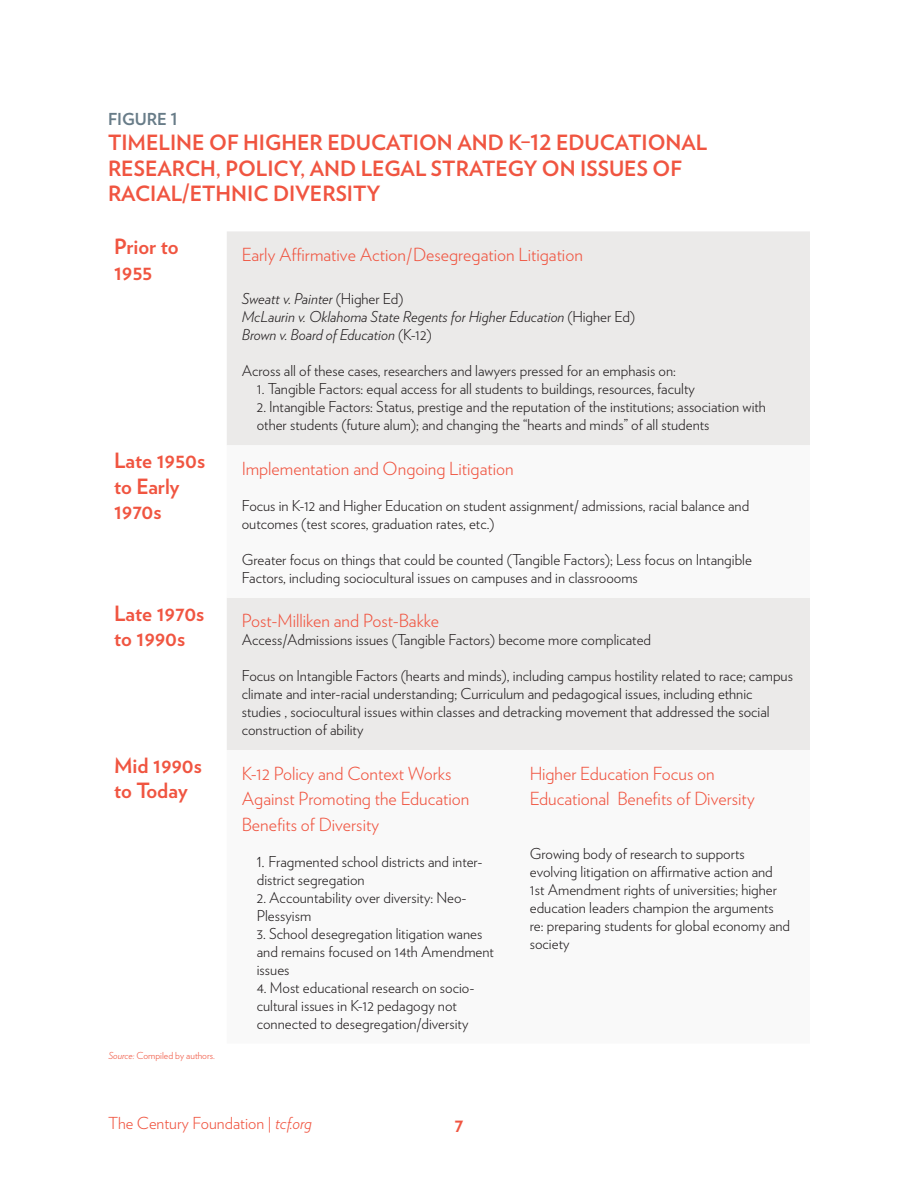
<style>
.page{position:relative;width:918px;height:1188px;background:#fff}
.page>*{position:absolute;margin:0;border:0;box-sizing:border-box;transform-origin:0 0}
.t1{font:700 21px/25.5px "Verlag";color:#f05541}
.t2{font:700 19.5px "Verlag";color:#f05541}
.t3{font:300 18px/25.5px "Verlag";color:#f05541}
.t4{font:300 16.5px "Verlag";color:#f05541}
.t5{font:700 16.5px "Verlag";color:#687c88}
.t6{font:300 15px/18px "Verlag";color:#231f20}
.t7{font:italic 300 15px "Verlag";color:#231f20}
.t8{font:300 9.6px "Verlag";color:#f05541}
.s1{font-style:normal}
.s2{font-family:"Proxima Nova"}
.s3{font-style:italic}
</style>
<div class="page">
<div style="left:227px;top:231px;width:583px;height:214px;background:#ebeae9"></div>
<div style="left:227px;top:598px;width:583px;height:152px;background:#ebeae9"></div>
<p class="t5" style="left:108px;top:106px;width:71px">FIGURE 1</p>
<p class="t1" style="left:108px;top:129px;width:601px">TIMELINE OF HIGHER EDUCATION AND K–12 EDUCATIONAL</p>
<p class="t1" style="left:108px;top:154px;width:576px">RESEARCH, POLICY, AND LEGAL STRATEGY ON ISSUES OF</p>
<p class="t1" style="left:108px;top:180px;width:274px">RACIAL/ETHNIC DIVERSITY</p>
<p class="t1" style="left:114px;top:233px;width:66px">Prior to<br>1955</p>
<p class="t3" style="left:242px;top:241px;width:343px">Early Affirmative Action/Desegregation Litigation</p>
<p class="t7" style="left:242px;top:288px;width:163px">Sweatt v. Painter <span class="s1">(Higher Ed)</span></p>
<p class="t7" style="left:242px;top:306px;width:395px">McLaurin v. Oklahoma State Regents for Higher Education <span class="s1">(Higher Ed)</span></p>
<p class="t7" style="left:242px;top:324px;width:191px">Brown v. Board of Education <span class="s1">(K-12)</span></p>
<p class="t6" style="left:242px;top:361px;width:436px">Across all of these cases, researchers and lawyers pressed for an emphasis on:</p>
<p class="t6" style="left:257px;top:379px;width:440px">1. Tangible Factors: equal access for all students to buildings, resources, faculty</p>
<p class="t6" style="left:257px;top:397px;width:511px">2. Intangible Factors: Status, prestige and the reputation of the institutions; association with other students (future alum); and changing the “hearts and minds” of all students</p>
<p class="t1" style="left:114px;top:447px;width:93px">Late 1950s to Early<br>1970s</p>
<p class="t3" style="left:242px;top:454px;width:273px">Implementation and Ongoing Litigation</p>
<p class="t6" style="left:242px;top:495px;width:509px">Focus in K-12 and Higher Education on student assignment/ admissions, racial balance and outcomes (test scores, graduation rates, etc.)</p>
<p class="t6" style="left:242px;top:549px;width:512px">Greater focus on things that could be counted (Tangible Factors); Less focus on Intangible<br>Factors, including sociocultural issues on campuses and in classroooms</p>
<p class="t1" style="left:114px;top:599px;width:92px">Late 1970s to 1990s</p>
<p class="t3" style="left:242px;top:607px;width:199px">Post-Milliken and Post-Bakke</p>
<p class="t6" style="left:242px;top:630px;width:411px">Access/Admissions issues (Tangible Factors) become more complicated</p>
<p class="t6" style="left:242px;top:666px;width:553px">Focus on Intangible Factors (hearts and minds), including campus hostility related to race; campus climate and inter-racial understanding; Curriculum and pedagogical issues, including ethnic studies , sociocultural issues within classes and detracking movement that addressed the social construction of ability</p>
<p class="t1" style="left:114px;top:752px;width:89px">Mid 1990s to Today</p>
<p class="t3" style="left:242px;top:759px;width:229px">K-12 Policy and Context Works<br>Against Promoting the Education<br>Benefits of Diversity</p>
<p class="t6" style="left:257px;top:851px;width:227px"><span class="s2">1.</span> Fragmented school districts and inter&shy;district segregation</p>
<p class="t6" style="left:257px;top:887px;width:211px">2. Accountability over diversity: Neo-<br>Plessyism</p>
<p class="t6" style="left:257px;top:923px;width:239px">3. School desegregation litigation wanes and remains focused on 14th Amendment issues</p>
<p class="t6" style="left:257px;top:977px;width:219px">4. Most educational research on socio&shy;cultural issues in K-12 pedagogy not connected to desegregation/diversity</p>
<p class="t8" style="left:108px;top:1049px;width:108px"><span class="s3">Source:</span> Compiled by authors.</p>
<p class="t4" style="left:108px;top:1111px;width:206px">The Century Foundation | <span class="s3">tcf.org</span></p>
<h2 class="t2" style="left:455px;top:1109px;width:10px">7</h2>
<p class="t3" style="left:530px;top:759px;width:226px">Higher Education Focus on<br>Educational Benefits of Diversity</p>
<p class="t6" style="left:530px;top:844px;width:262px">Growing body of research to supports evolving litigation on affirmative action and 1st Amendment rights of universities; higher education leaders champion the arguments re: preparing students for global economy and society</p>
</div>
